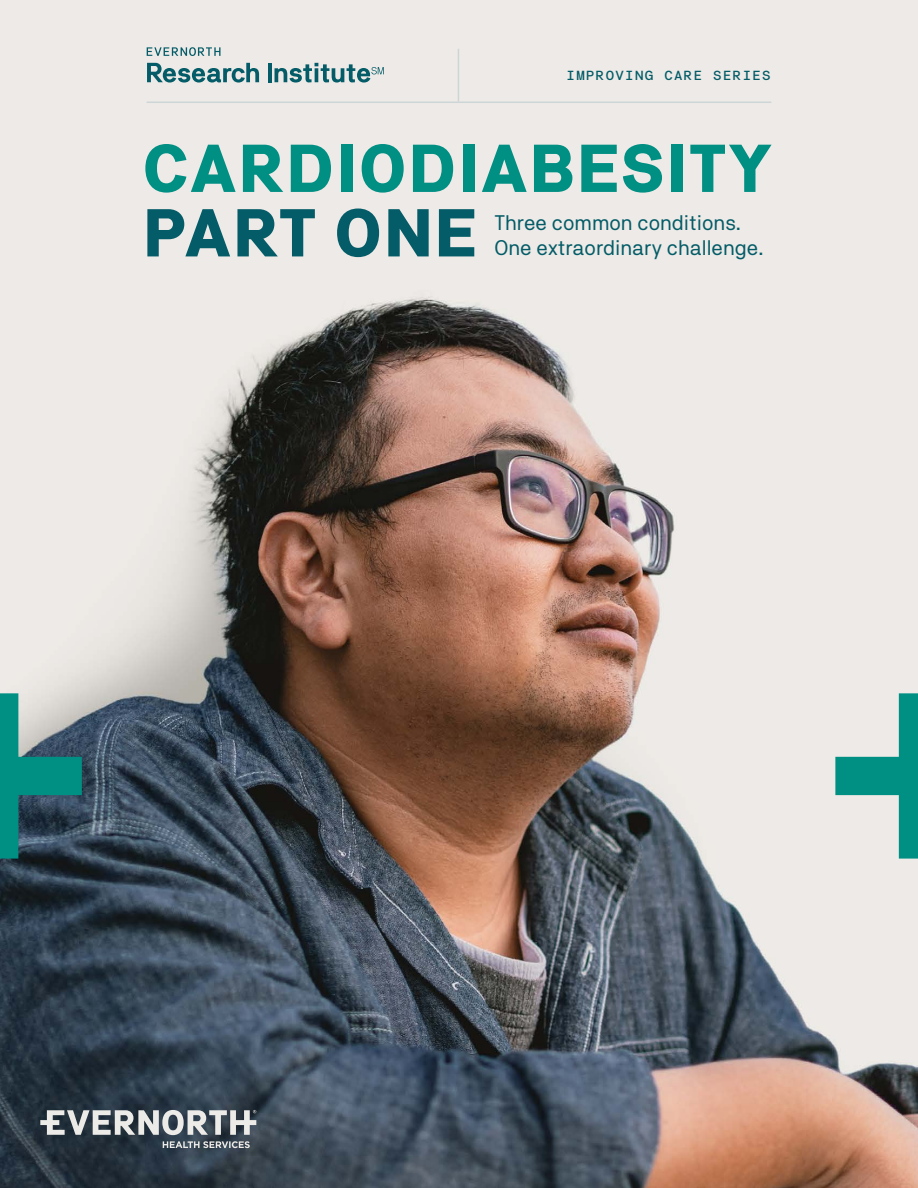
<style>
.page{position:relative;width:918px;height:1188px;background:#fff}
.page>*{position:absolute;margin:0;border:0;box-sizing:border-box;transform-origin:0 0}
.Document_title{font:900 67.2px/64.5px "NB Akademie";letter-spacing:.02em;color:#008f83}
.Callout{font:21px/25.2px "NB Akademie";color:#035c67}
.t1{font:13.2px "NB Akademie Mono";color:#035c67}
.s1{color:#035c67}
</style>
<div class="page">
<img style="left:0;top:0;width:918px;height:1188px">
<svg style="left:0;top:693px;width:82px;height:166px;background:#408082"></svg>
<svg style="left:835px;top:693px;width:83px;height:166px;background:#8dc5be"></svg>
<hr style="left:458px;top:49px;width:1px;height:53px;background:#ccd6d6">
<hr style="left:147px;top:102px;width:624px;height:1px;background:#ccd6d6">
<svg style="left:147px;top:47px;width:73px;height:9px"></svg>
<svg style="left:147px;top:63px;width:112px;height:20px;background:#86abae"></svg>
<hr style="left:268px;top:63px;width:4px;height:19px;background:#035c67">
<svg style="left:275px;top:63px;width:109px;height:20px;background:#95b4b6"></svg>
<svg style="left:40px;top:1110px;width:216px;height:38px;background:#72797f"></svg>
<p class="t1" style="left:566px;top:68px;width:207px">IMPROVING CARE SERIES</p>
<h1 class="Document_title" style="left:143px;top:135px;width:632px">CARDIODIABESITY<br><span class="s1">PART ONE</span></h1>
<p class="Callout" style="left:494px;top:209px;width:271px">Three common conditions.<br>One extraordinary challenge.</p>
</div>
